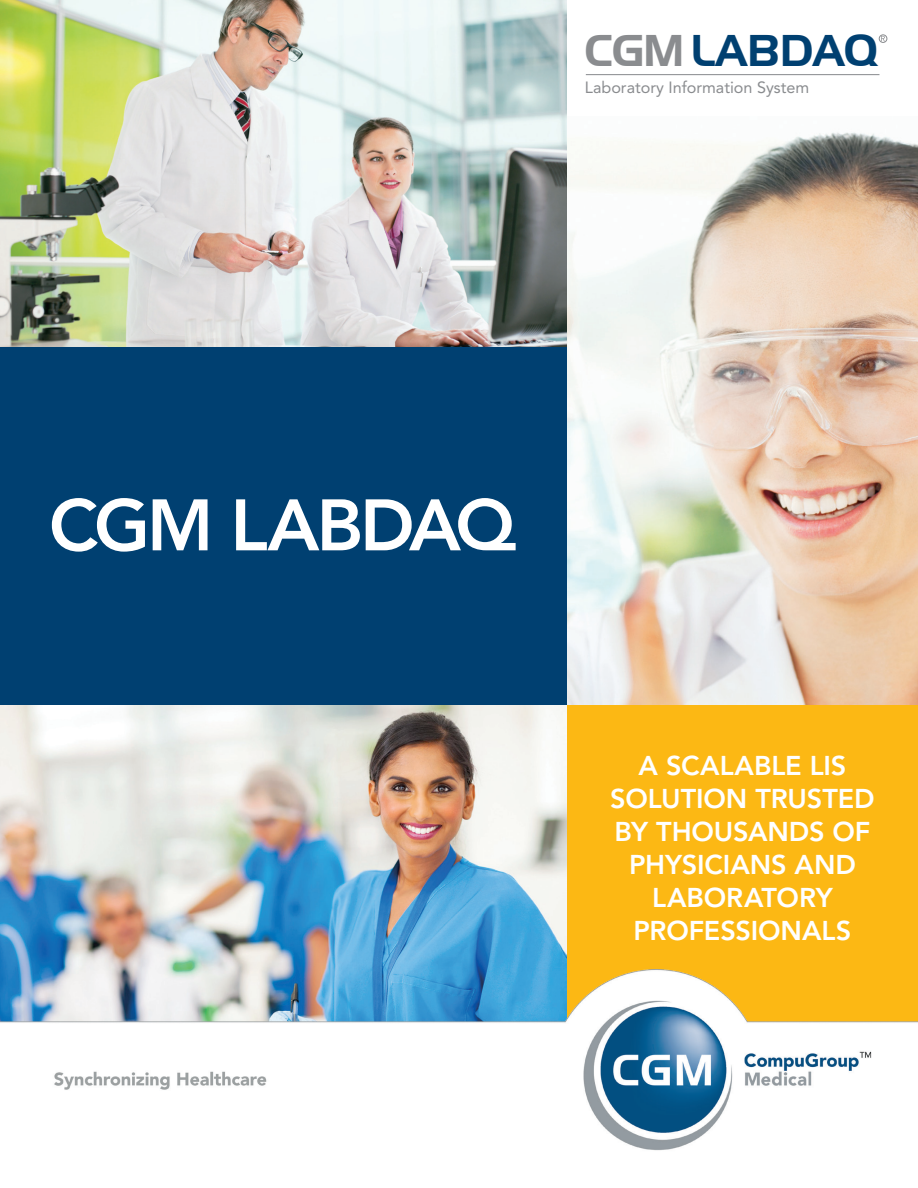
<style>
.page{position:relative;width:918px;height:1188px;background:#fff}
.page>*{position:absolute;margin:0;border:0;box-sizing:border-box;transform-origin:0 0}
.Page_Head{font:800 72px "Avenir LT Std";letter-spacing:-.045em;color:#fff}
.t1{font:43.2px "Handel Gothic BT";color:#004071}
.Subhead_Cover_WHITE{font:800 27px/33px "Avenir LT Std";letter-spacing:-.005em;color:#fff;text-align:center}
.t2{font:16.2px "Avenir LT Std";color:#8a8c8f}
.s1{color:#8a8c8f}
</style>
<div class="page">
<hr style="left:586px;top:74px;width:293px;height:1px;background:#8a8c8f">
<div style="left:879px;top:35px;width:8px;height:8px;border:1px solid #8a8c8f;border-radius:50%"></div>
<img style="left:567px;top:132px;width:351px;height:573px">
<img style="left:0;top:705px;width:567px;height:265px">
<div style="left:0;top:345px;width:567px;height:360px;background:#004071"></div>
<img style="left:0;top:0;width:567px;height:346px">
<div style="left:567px;top:705px;width:351px;height:323px;background:#fcb814"></div>
<img style="left:0;top:970px;width:918px;height:181px">
<h2 class="t1" style="left:585px;top:24px;width:294px"><span class="s1">CGM</span>LABDAQ</h2>
<p class="t2" style="left:585px;top:78px;width:226px">Laboratory Information System</p>
<p class="Page_Head" style="left:49px;top:483px;width:469px">CGM LABDAQ</p>
<p class="Subhead_Cover_WHITE" style="left:610px;top:749px;width:266px">A SCALABLE LIS<br>SOLUTION TRUSTED<br>BY THOUSANDS OF<br>PHYSICIANS AND<br>LABORATORY<br>PROFESSIONALS</p>
</div>
